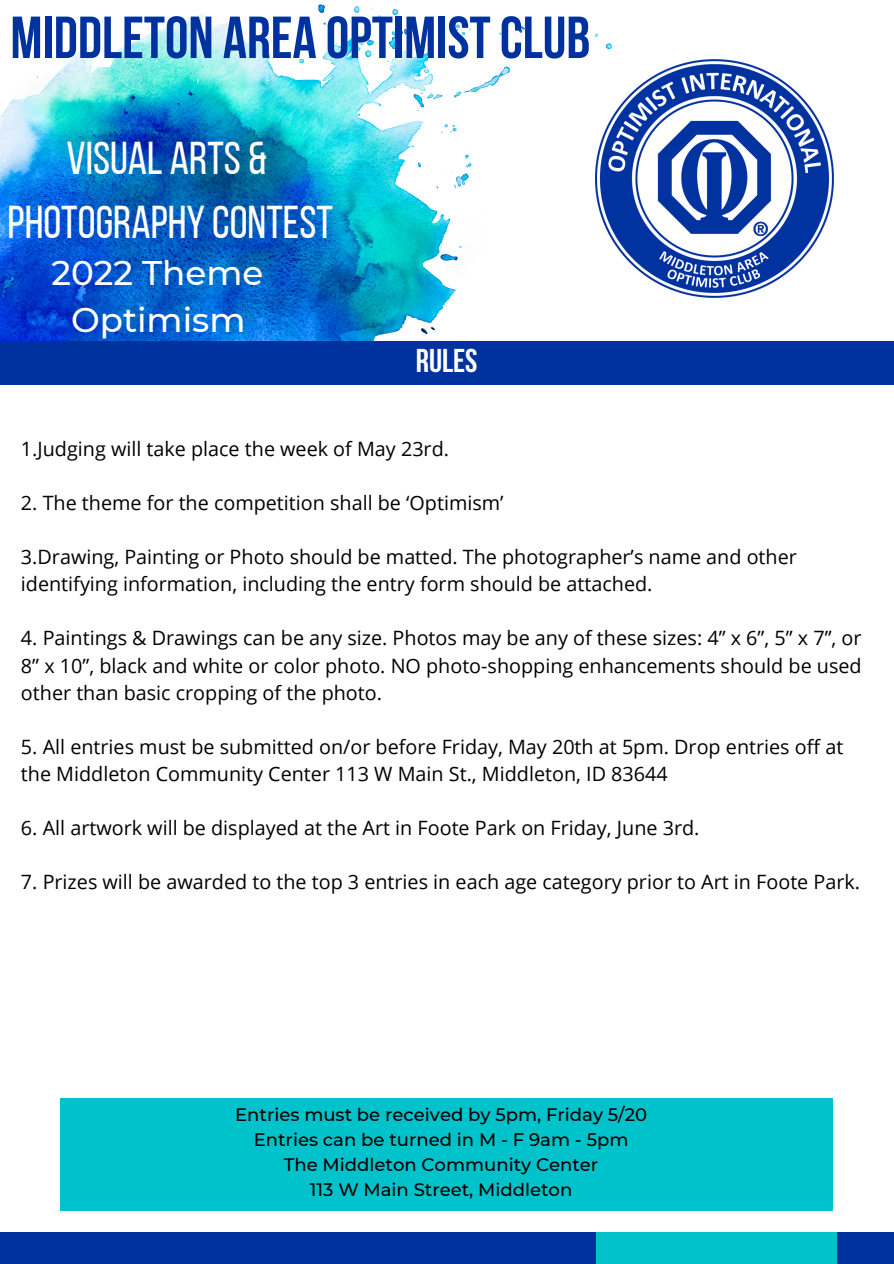
<style>
.page{position:relative;width:894px;height:1264px;background:#fff}
.page>*{position:absolute;margin:0;border:0;box-sizing:border-box;transform-origin:0 0}
.t1{font:700 59.1px "Bebas Neue";color:#00329f}
.t2{font:45.9px "Bebas Neue";color:#fff}
.t3{font:500 34.05px "Montserrat";color:#fff}
.t4{font:700 32.85px "Bebas Neue";color:#fff}
.t5{font:19.8px/27px "Open Sans";color:#000}
.t6{font:500 18px "Montserrat";color:#000}
</style>
<div class="page">
<img style="left:0;top:4px;width:612px;height:337px">
<div style="left:0;top:341px;width:893px;height:44px;background:#00329f"></div>
<div style="left:0;top:1232px;width:893px;height:31px;background:#00329f"></div>
<div style="left:596px;top:1232px;width:240px;height:31px;background:#00c2cb"></div>
<div style="left:60px;top:1098px;width:773px;height:112px;background:#00c2cb"></div>
<img style="left:595px;top:59px;width:238px;height:238px">
<p class="t1" style="left:10px;top:14px;width:581px">MIDDLETON AREA OPTIMISTCLUB</p>
<p class="t2" style="left:67px;top:139px;width:202px">VISUAL ARTS &amp;</p>
<p class="t2" style="left:8px;top:203px;width:327px">PHOTOGRAPHY CONTEST</p>
<p class="t3" style="left:51px;top:252px;width:213px">2022 Theme</p>
<p class="t3" style="left:71px;top:299px;width:176px">Optimism</p>
<p class="t4" style="left:415px;top:347px;width:63px">RULES</p>
<p class="t5" style="left:21px;top:435px;width:429px">1.Judging will take place the week of May 23rd.</p>
<p class="t5" style="left:21px;top:489px;width:484px">2. The theme for the competition shall be ‘Optimism’</p>
<p class="t5" style="left:21px;top:543px;width:777px">3.Drawing, Painting or Photo should be matted. The photographer’s name and other identifying information, including the entry form should be attached.</p>
<p class="t5" style="left:21px;top:624px;width:841px;text-align:justify">4. Paintings &amp; Drawings can be any size. Photos may be any of these sizes: 4” x 6”, 5” x 7”, or 8” x 10”, black and white or color photo. NO photo-shopping enhancements should be used other than basic cropping of the photo.</p>
<p class="t5" style="left:21px;top:732px;width:823px">5. All entries must be submitted on/or before Friday, May 20th at 5pm. Drop entries off at the Middleton Community Center 113 W Main St., Middleton, ID 83644</p>
<p class="t5" style="left:21px;top:813px;width:679px">6. All artwork will be displayed at the Art in Foote Park on Friday, June 3rd.</p>
<p class="t5" style="left:21px;top:867px;width:840px">7. Prizes will be awarded to the top 3 entries in each age category prior to Art in Foote Park.</p>
<p class="t6" style="left:235px;top:1103px;width:413px">Entries must be received by 5pm, Friday 5/20</p>
<p class="t6" style="left:254px;top:1128px;width:376px">Entries can be turned in M - F 9am - 5pm</p>
<p class="t6" style="left:284px;top:1153px;width:316px">The Middleton Community Center</p>
<p class="t6" style="left:310px;top:1178px;width:264px">113 W Main Street, Middleton</p>
</div>
